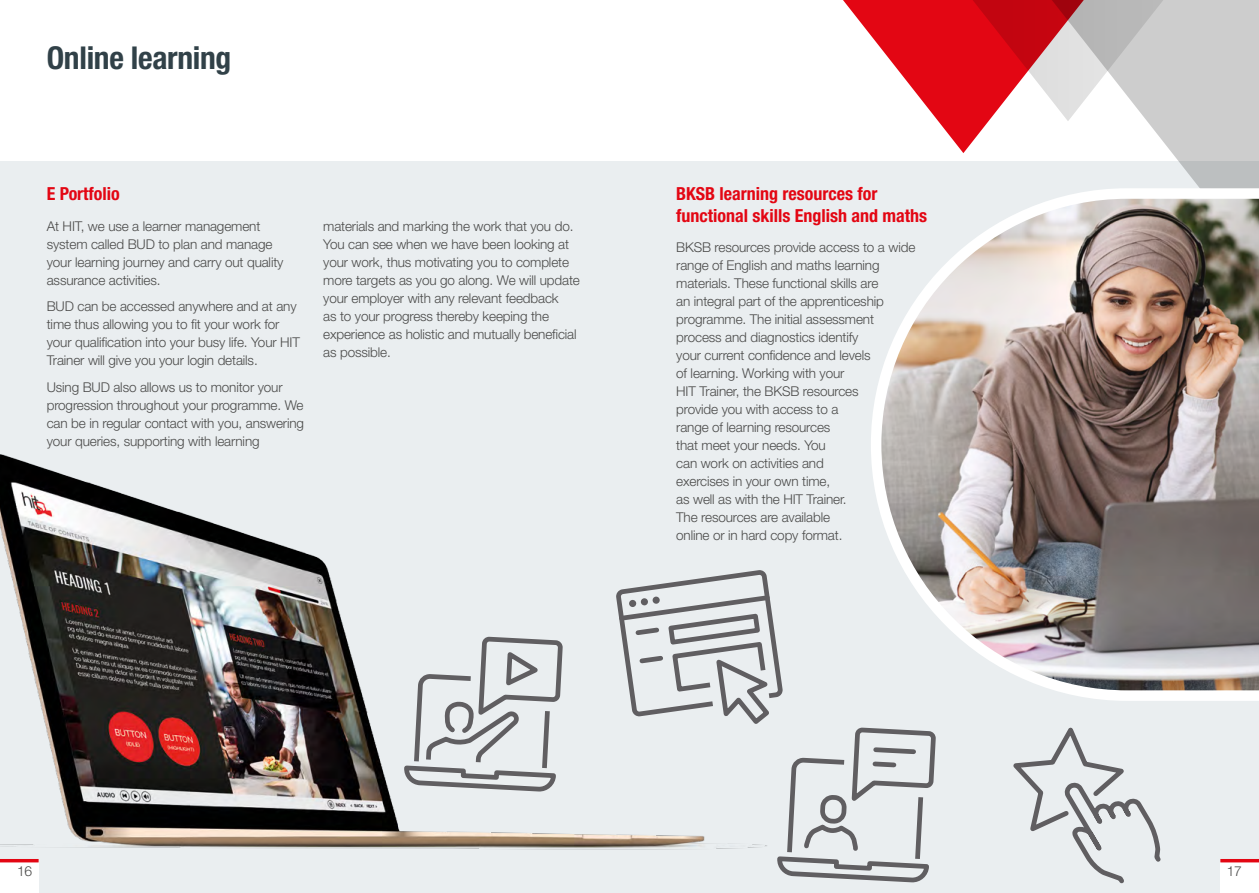
<style>
.page{position:relative;width:1259px;height:893px;background:#fff}
.page>*{position:absolute;margin:0;border:0;box-sizing:border-box;transform-origin:0 0}
.t1{font:700 condensed 31.5px "Helvetica Neue LT Std";letter-spacing:-.01em;color:#314148}
.t2{font:700 condensed 18px/21.6px "Helvetica Neue LT Std";color:#e30613}
.t3{font:300 13.8px "Helvetica Neue LT Std";color:#4a4a49}
.t4{font:300 13.5px/18px "Helvetica Neue LT Std";letter-spacing:-.01em;color:#4a4a49}
</style>
<div class="page">
<div style="left:0;top:162px;width:1259px;height:731px;background:#eaeef0"></div>
<svg style="left:1041px;top:0;width:218px;height:183px;fill:#cdcdcd"></svg>
<svg style="left:843px;top:0;width:330px;height:153px"></svg>
<div style="left:1220px;top:862px;width:39px;height:31px;background:#fff"></div>
<hr style="left:1220px;top:859px;width:39px;height:3px;background:#e30613">
<img style="left:0;top:454px;width:613px;height:439px">
<img style="left:0;top:455px;width:613px;height:390px">
<svg style="left:402px;top:638px;width:161px;height:156px"></svg>
<img style="left:871px;top:183px;width:388px;height:518px">
<svg style="left:1013px;top:727px;width:148px;height:157px"></svg>
<svg style="left:613px;top:567px;width:323px;height:316px"></svg>
<h1 class="t1" style="left:47px;top:39px;width:186px">Online learning</h1>
<h2 class="t2" style="left:47px;top:183px;width:75px">E Portfolio</h2>
<p class="t4" style="left:47px;top:217px;width:238px">At HIT, we use a learner management system called BUD to plan and manage your learning journey and carry out quality assurance activities.</p>
<p class="t4" style="left:47px;top:297px;width:255px">BUD can be accessed anywhere and at any time thus allowing you to fit your work for your qualification into your busy life. Your HIT Trainer will give you your login details.</p>
<p class="t4" style="left:47px;top:378px;width:259px">Using BUD also allows us to monitor your progression throughout your programme. We can be in regular contact with you, answering your queries, supporting with learning</p>
<p class="t4" style="left:323px;top:217px;width:258px">materials and marking the work that you do.<br>You can see when we have been looking at your work, thus motivating you to complete more targets as you go along. We will update your employer with any relevant feedback<br>as to your progress thereby keeping the experience as holistic and mutually beneficial as possible.</p>
<h2 class="t2" style="left:676px;top:183px;width:252px">BKSB learning resources for functional skills English and maths</h2>
<p class="t4" style="left:676px;top:238px;width:240px">BKSB resources provide access to a wide range of English and maths learning materials. These functional skills are<br>an integral part of the apprenticeship programme. The initial assessment process and diagnostics identify<br>your current confidence and levels<br>of learning. Working with your<br>HIT Trainer, the BKSB resources<br>provide you with access to a<br>range of learning resources<br>that meet your needs. You<br>can work on activities and<br>exercises in your own time,<br>as well as with the HIT Trainer.<br>The resources are available<br>online or in hard copy format.</p>
<p class="t3" style="left:17px;top:862px;width:17px">16</p>
<p class="t3" style="left:1226px;top:862px;width:17px">17</p>
</div>
